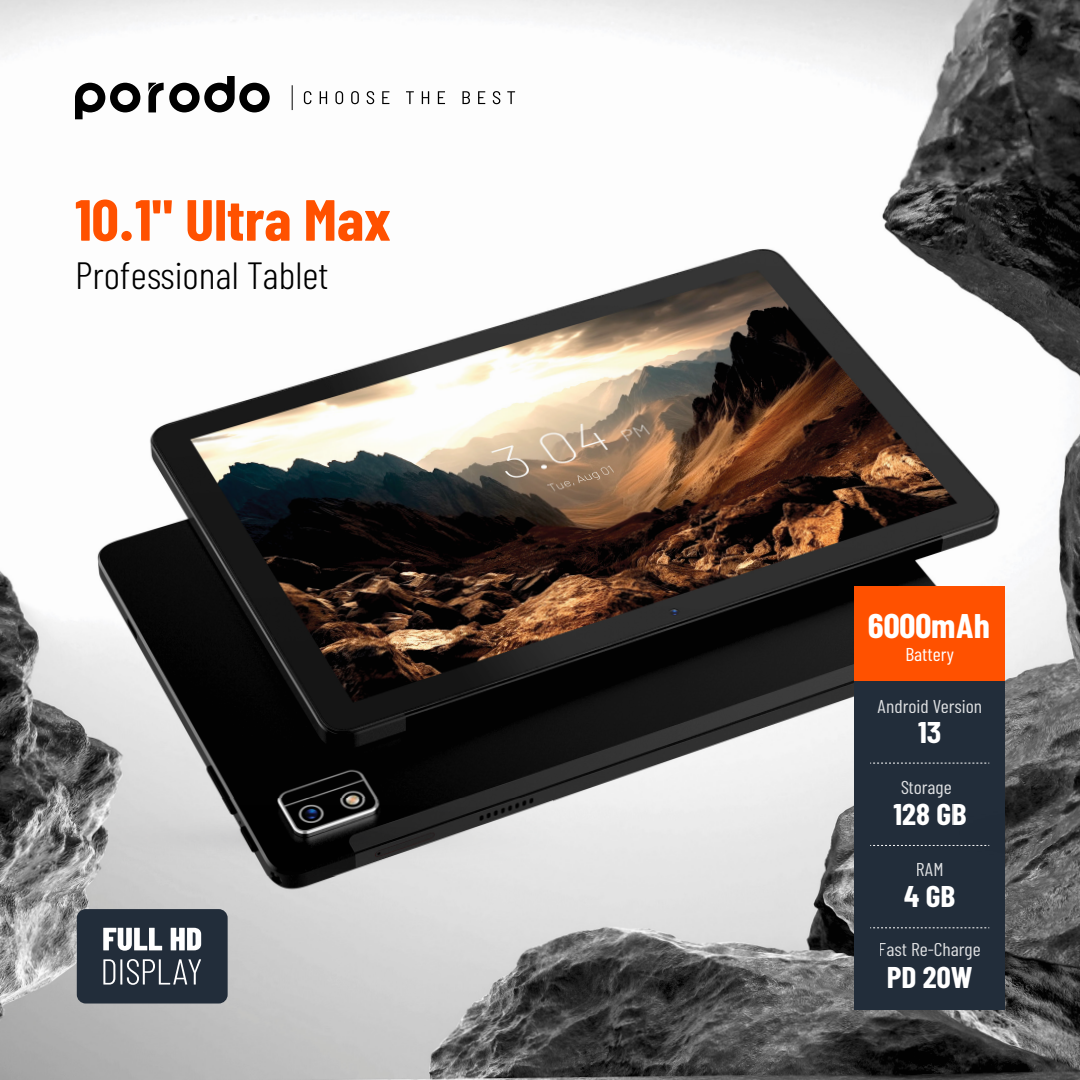
<style>
.page{position:relative;width:1080px;height:1080px;background:#fff}
.page>*{position:absolute;margin:0;border:0;box-sizing:border-box;transform-origin:0 0}
.t1{font:700 58px "Barlow Condensed";color:#ff5100;scale:1.05 1}
.t2{font:300 38px "Barlow Condensed";color:#000;scale:1.05 1}
.t3{font:700 34.3px "Barlow Condensed";color:#fff;scale:1.05 1}
.t4{font:700 30px "Barlow Condensed";color:#fff;scale:1.05 1}
.t5{font:18.6px "Barlow Condensed";color:#fff;scale:1.05 1}
</style>
<div class="page">
<img style="left:0;top:0;width:1080px;height:1080px">
<svg style="left:304px;top:91px;width:7px;height:13px"></svg>
<svg style="left:320px;top:91px;width:7px;height:13px"></svg>
<svg style="left:335px;top:91px;width:8px;height:13px"></svg>
<svg style="left:351px;top:91px;width:8px;height:13px"></svg>
<svg style="left:367px;top:91px;width:7px;height:13px"></svg>
<svg style="left:382px;top:91px;width:7px;height:13px"></svg>
<svg style="left:406px;top:91px;width:8px;height:13px"></svg>
<svg style="left:422px;top:91px;width:7px;height:13px"></svg>
<svg style="left:438px;top:91px;width:7px;height:13px"></svg>
<svg style="left:462px;top:91px;width:8px;height:13px"></svg>
<svg style="left:478px;top:91px;width:7px;height:13px"></svg>
<svg style="left:493px;top:91px;width:7px;height:13px"></svg>
<svg style="left:507px;top:91px;width:8px;height:13px"></svg>
<svg style="left:75px;top:83px;width:65px;height:36px"></svg>
<svg style="left:148px;top:76px;width:122px;height:36px"></svg>
<img style="left:80px;top:799px;width:472px;height:76px">
<div style="left:854px;top:681px;width:151px;height:329px;background:#222d3a"></div>
<div style="left:854px;top:586px;width:151px;height:95px;background:#ff5100"></div>
<svg style="left:870px;top:763px;width:119px;height:1px"></svg>
<svg style="left:870px;top:845px;width:84px;height:1px"></svg>
<svg style="left:870px;top:928px;width:119px;height:1px"></svg>
<img style="left:954px;top:777px;width:126px;height:109px">
<img style="left:1054px;top:701px;width:26px;height:90px">
<div style="left:77px;top:909px;width:151px;height:95px;background:#222d3a;border-radius:9px"></div>
<svg style="left:103px;top:928px;width:59px;height:23px"></svg>
<svg style="left:171px;top:928px;width:30px;height:22px"></svg>
<svg style="left:103px;top:959px;width:12px;height:26px"></svg>
<hr style="left:120px;top:959px;width:2px;height:26px;background:#fff">
<svg style="left:127px;top:959px;width:74px;height:26px"></svg>
<h1 class="t1" style="left:75px;top:184px;width:302px">10.1" Ultra Max</h1>
<h2 class="t2" style="left:75px;top:251px;width:243px">Professional Tablet</h2>
<h3 class="t3" style="left:868px;top:605px;width:118px">6000mAh</h3>
<p class="t5" style="left:905px;top:643px;width:48px">Battery</p>
<p class="t5" style="left:877px;top:694px;width:101px">Android Version</p>
<h3 class="t4" style="left:918px;top:714px;width:24px">13</h3>
<p class="t5" style="left:900px;top:775px;width:51px">Storage</p>
<h3 class="t4" style="left:894px;top:795px;width:70px">128 GB</h3>
<p class="t5" style="left:916px;top:857px;width:28px">RAM</p>
<h3 class="t4" style="left:904px;top:877px;width:50px">4 GB</h3>
<p class="t5" style="left:879px;top:938px;width:99px">Fast Re-Charge</p>
<h3 class="t4" style="left:887px;top:958px;width:83px">PD 20W</h3>
</div>
